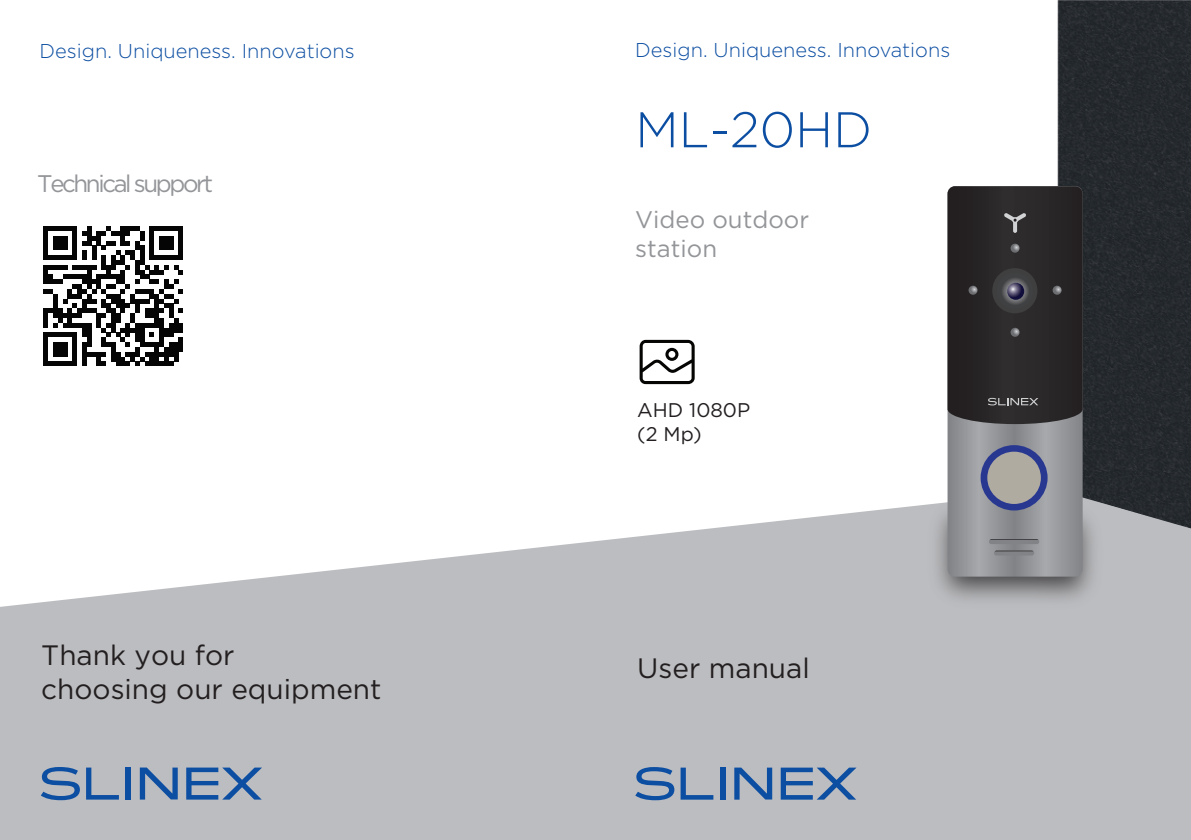
<style>
.page{position:relative;width:1191px;height:840px;background:#fff}
.page>*{position:absolute;margin:0;border:0;box-sizing:border-box;transform-origin:0 0}
.t1{font:300 50px "Gotham Pro";color:#0c4ea2}
.t2{font:28px/33.6px "Gotham Pro";color:#231f20}
.t3{font:24px/28.8px "Gotham Pro";color:#939598}
.t4{font:24px "Gotham Pro";letter-spacing:-.1em;color:#939598}
.t5{font:300 20px "Gotham Pro";color:#0c4ea2}
.t6{font:19.8px/24px "Gotham Pro";color:#231f20}
</style>
<div class="page">
<svg style="left:639px;top:339px;width:55px;height:45px"></svg>
<div style="left:1057px;top:0;width:134px;height:490px;background:#252a2e"></div>
<svg style="left:0;top:490px;width:1191px;height:349px;fill:#bcbdc0"></svg>
<svg style="left:635px;top:766px;width:39px;height:33px"></svg>
<svg style="left:680px;top:767px;width:33px;height:32px"></svg>
<div style="left:720px;top:767px;width:5px;height:32px;background:#0c4ea2"></div>
<svg style="left:734px;top:767px;width:38px;height:32px"></svg>
<svg style="left:780px;top:767px;width:76px;height:32px;background:#7791b4"></svg>
<svg style="left:41px;top:766px;width:39px;height:33px"></svg>
<svg style="left:86px;top:767px;width:33px;height:32px"></svg>
<div style="left:125px;top:767px;width:6px;height:32px;background:#0c4ea2"></div>
<svg style="left:140px;top:767px;width:38px;height:32px"></svg>
<svg style="left:186px;top:767px;width:76px;height:32px;background:#7791b4"></svg>
<svg style="left:43px;top:226px;width:140px;height:140px"></svg>
<img style="left:921px;top:484px;width:188px;height:131px">
<svg style="left:947px;top:424px;width:135px;height:152px;background:#939598"></svg>
<svg style="left:951px;top:500px;width:128px;height:71px;background:#939598"></svg>
<div style="left:980px;top:445px;width:67px;height:65px;background:#283891;border-radius:50%"></div>
<div style="left:987px;top:451px;width:54px;height:52px;background:#b0aba0;border-radius:50%"></div>
<svg style="left:947px;top:186px;width:135px;height:238px;background:#2e2b2c"></svg>
<svg style="left:1007px;top:282px;width:17px;height:17px"></svg>
<p class="t5" style="left:40px;top:40px;width:316px">Design. Uniqueness. Innovations</p>
<p class="t5" style="left:635px;top:39px;width:316px">Design. Uniqueness. Innovations</p>
<p class="t4" style="left:37px;top:170px;width:177px">Technical support</p>
<p class="t2" style="left:41px;top:638px;width:342px">Thank you for<br>choosing our equipment</p>
<p class="t1" style="left:635px;top:102px;width:238px">ML-20HD</p>
<p class="t3" style="left:635px;top:205px;width:175px">Video outdoor station</p>
<p class="t6" style="left:637px;top:397px;width:114px">AHD 1080P (2 Mp)</p>
<p class="t2" style="left:637px;top:650px;width:174px">User manual</p>
</div>
